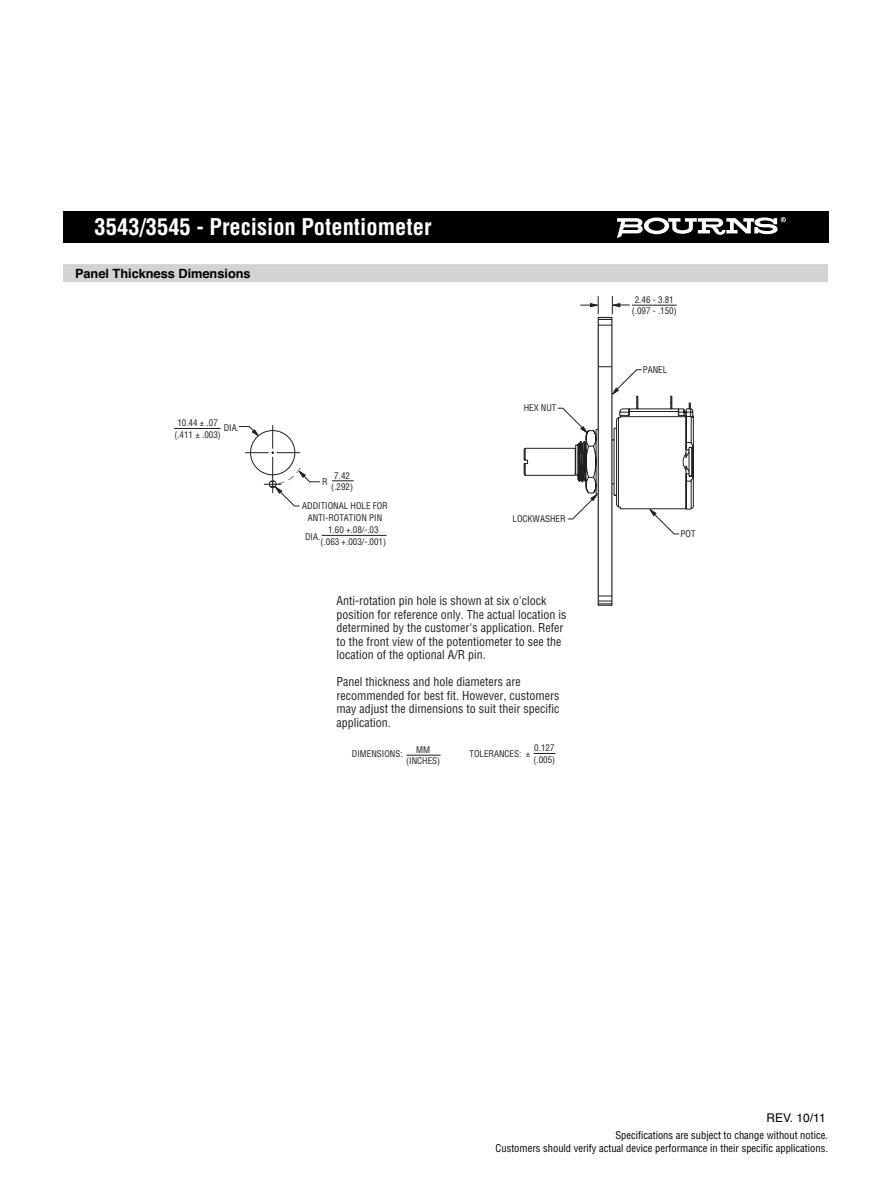
<style>
.page{position:relative;width:891px;height:1188px;background:#fff}
.page>*{position:absolute;margin:0;border:0;box-sizing:border-box;transform-origin:0 0}
.t1{font:700 condensed 22.5px "Helvetica";color:#fff}
.t2{font:700 12.75px "Helvetica";color:#000}
.t3{font:condensed 12px/13.5px "Helvetica";color:#231f20}
.t4{font:12px "Helvetica";color:#000}
.t5{font:condensed 10.5px/12.8px "Helvetica";color:#000;text-align:right}
.t6{font:condensed 9px/11.2px "Helvetica";color:#231f20;text-align:center}
</style>
<div class="page">
<div style="left:63px;top:212px;width:766px;height:31px;background:#000"></div>
<div style="left:63px;top:264px;width:765px;height:18px;background:#d1d3d4"></div>
<svg style="left:523px;top:319px;width:171px;height:287px"></svg>
<div style="left:598px;top:317px;width:14px;height:289px;border:1px solid #231f20"></div>
<svg style="left:611px;top:369px;width:31px;height:26px"></svg>
<svg style="left:649px;top:508px;width:31px;height:27px"></svg>
<svg style="left:557px;top:407px;width:31px;height:27px"></svg>
<svg style="left:567px;top:493px;width:31px;height:27px"></svg>
<hr style="left:632px;top:305px;width:45px;height:1px;background:#231f20">
<svg style="left:611px;top:296px;width:19px;height:18px"></svg>
<svg style="left:580px;top:296px;width:19px;height:18px"></svg>
<hr style="left:322px;top:535px;width:65px;height:1px;background:#231f20">
<hr style="left:174px;top:428px;width:47px;height:1px;background:#231f20">
<svg style="left:239px;top:425px;width:115px;height:82px"></svg>
<hr style="left:406px;top:755px;width:35px;height:1px;background:#231f20">
<svg style="left:534px;top:753px;width:22px;height:1px"></svg>
<svg style="left:617px;top:217px;width:169px;height:21px"></svg>
<h1 class="t1" style="left:95px;top:218px;width:338px">3543/3545 - Precision Potentiometer</h1>
<p class="t2" style="left:75px;top:268px;width:177px">Panel Thickness Dimensions</p>
<p class="t6" style="left:174px;top:418px;width:48px">10.44 ± .07 (.411 ± .003)</p>
<p class="t6" style="left:224px;top:423px;width:17px">DIA.</p>
<p class="t6" style="left:331px;top:471px;width:23px">7.42 (.292)</p>
<p class="t6" style="left:322px;top:477px;width:7px">R</p>
<p class="t6" style="left:302px;top:501px;width:87px">ADDITIONAL HOLE FOR<br>ANTI-ROTATION PIN</p>
<p class="t6" style="left:321px;top:525px;width:67px">1.60 +.08/-.03 (.063 +.003/-.001)</p>
<p class="t6" style="left:305px;top:531px;width:17px">DIA.</p>
<p class="t6" style="left:524px;top:403px;width:34px">HEX NUT</p>
<p class="t6" style="left:513px;top:514px;width:55px">LOCKWASHER</p>
<p class="t3" style="left:336px;top:595px;width:231px">Anti-rotation pin hole is shown at six o'clock position for reference only. The actual location is determined by the customer's application. Refer to the front view of the potentiometer to see the location of the optional A/R pin.</p>
<p class="t3" style="left:336px;top:676px;width:224px">Panel thickness and hole diameters are recommended for best fit. However, customers may adjust the dimensions to suit their specific application.</p>
<p class="t6" style="left:470px;top:748px;width:62px">TOLERANCES: ±</p>
<p class="t6" style="left:534px;top:743px;width:23px;text-align:left">0.127 (.005)</p>
<p class="t6" style="left:406px;top:745px;width:36px">MM (INCHES)</p>
<p class="t6" style="left:352px;top:749px;width:52px">DIMENSIONS:</p>
<p class="t6" style="left:632px;top:295px;width:47px">2.46 - 3.81 (.097 - .150)</p>
<p class="t6" style="left:643px;top:365px;width:26px">PANEL</p>
<p class="t6" style="left:681px;top:529px;width:17px">POT</p>
<p class="t4" style="left:766px;top:1113px;width:61px">REV. 10/11</p>
<p class="t5" style="left:496px;top:1130px;width:334px">Specifications are subject to change without notice.<br>Customers should verify actual device performance in their specific applications.</p>
</div>
